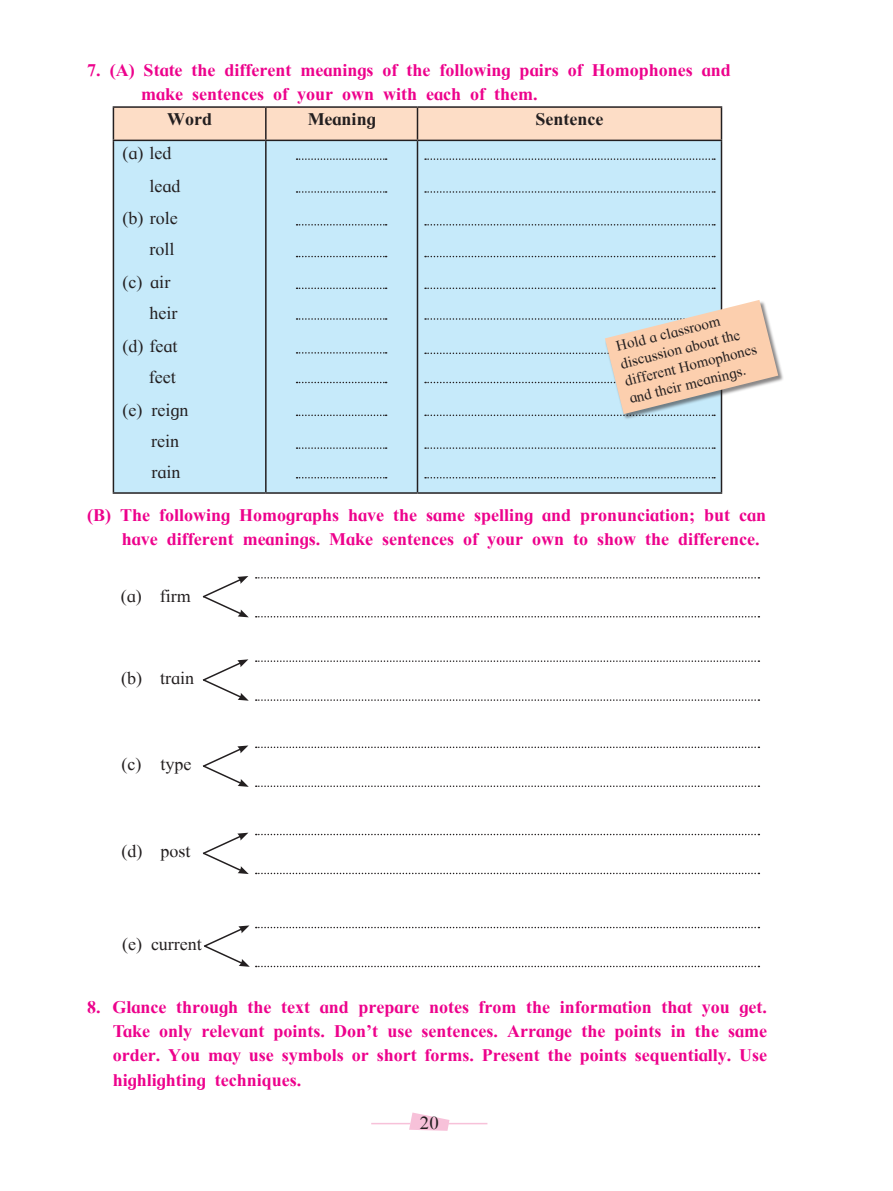
<style>
.page{position:relative;width:893px;height:1191px;background:#fff}
.page>*{position:absolute;margin:0;border:0;box-sizing:border-box;transform-origin:0 0}
.t1{font:18.75px "Times New Roman";color:#231f20}
.t2{font:700 18px/24.3px "Times New Roman";color:#ed028c}
.t3{font:18px "Times New Roman";color:#231f20}
.t4{font:700 18px "Times New Roman";color:#231f20}
.t5{font:15px/18px "Times New Roman";color:#231f20}
</style>
<div class="page">
<svg style="left:409px;top:1112px;width:40px;height:18px"></svg>
<hr style="left:371px;top:1122px;width:39px;height:2px;background:#f7c1d9">
<hr style="left:448px;top:1122px;width:39px;height:2px;background:#f7c1d9">
<div style="left:114px;top:108px;width:607px;height:32px;background:#fdddc6"></div>
<div style="left:114px;top:141px;width:607px;height:351px;background:#c6eafa"></div>
<hr style="left:113px;top:106px;width:153px;height:2px;background:#231f20">
<hr style="left:113px;top:108px;width:1px;height:32px;background:#231f20">
<hr style="left:266px;top:106px;width:151px;height:2px;background:#231f20">
<hr style="left:265px;top:108px;width:2px;height:32px;background:#231f20">
<hr style="left:417px;top:106px;width:305px;height:2px;background:#231f20">
<hr style="left:417px;top:108px;width:1px;height:32px;background:#231f20">
<hr style="left:721px;top:108px;width:1px;height:32px;background:#231f20">
<hr style="left:113px;top:140px;width:153px;height:1px;background:#231f20">
<hr style="left:113px;top:141px;width:1px;height:351px;background:#231f20">
<hr style="left:266px;top:140px;width:151px;height:1px;background:#231f20">
<hr style="left:265px;top:141px;width:2px;height:351px;background:#231f20">
<hr style="left:417px;top:140px;width:305px;height:1px;background:#231f20">
<hr style="left:417px;top:141px;width:1px;height:351px;background:#231f20">
<hr style="left:721px;top:141px;width:1px;height:351px;background:#231f20">
<hr style="left:113px;top:492px;width:153px;height:2px;background:#231f20">
<hr style="left:266px;top:492px;width:151px;height:2px;background:#231f20">
<hr style="left:417px;top:492px;width:305px;height:2px;background:#231f20">
<svg style="left:297px;top:158px;width:90px;height:2px"></svg>
<svg style="left:297px;top:191px;width:90px;height:2px"></svg>
<svg style="left:297px;top:224px;width:90px;height:1px"></svg>
<svg style="left:297px;top:256px;width:90px;height:1px"></svg>
<svg style="left:297px;top:287px;width:90px;height:2px"></svg>
<svg style="left:297px;top:318px;width:90px;height:2px"></svg>
<svg style="left:297px;top:352px;width:90px;height:1px"></svg>
<svg style="left:297px;top:382px;width:90px;height:1px"></svg>
<svg style="left:297px;top:414px;width:90px;height:2px"></svg>
<svg style="left:297px;top:447px;width:90px;height:2px"></svg>
<svg style="left:297px;top:477px;width:90px;height:1px"></svg>
<svg style="left:425px;top:158px;width:290px;height:2px"></svg>
<svg style="left:425px;top:191px;width:290px;height:2px"></svg>
<svg style="left:425px;top:224px;width:290px;height:1px"></svg>
<svg style="left:425px;top:256px;width:290px;height:1px"></svg>
<svg style="left:425px;top:287px;width:290px;height:2px"></svg>
<svg style="left:425px;top:447px;width:290px;height:2px"></svg>
<svg style="left:425px;top:477px;width:290px;height:1px"></svg>
<svg style="left:256px;top:577px;width:503px;height:1px"></svg>
<svg style="left:202px;top:576px;width:47px;height:41px"></svg>
<svg style="left:202px;top:659px;width:47px;height:41px"></svg>
<svg style="left:202px;top:745px;width:47px;height:42px"></svg>
<svg style="left:202px;top:832px;width:47px;height:42px"></svg>
<svg style="left:203px;top:925px;width:47px;height:41px"></svg>
<svg style="left:256px;top:616px;width:503px;height:1px"></svg>
<svg style="left:256px;top:699px;width:503px;height:2px"></svg>
<svg style="left:256px;top:785px;width:503px;height:2px"></svg>
<svg style="left:256px;top:872px;width:503px;height:2px"></svg>
<svg style="left:256px;top:965px;width:503px;height:2px"></svg>
<svg style="left:256px;top:660px;width:503px;height:2px"></svg>
<svg style="left:256px;top:746px;width:503px;height:2px"></svg>
<svg style="left:256px;top:833px;width:503px;height:2px"></svg>
<svg style="left:256px;top:926px;width:503px;height:2px"></svg>
<div style="left:605px;top:300px;width:179px;height:120px;background:#231f20;opacity:.53"></div>
<svg style="left:425px;top:300px;width:353px;height:116px;background:#d5dedd"></svg>
<p class="t2" style="left:141px;top:58px;width:591px;text-indent:-54px">7. (A) State the different meanings of the following pairs of Homophones and make sentences of your own with each of them.</p>
<p class="t4" style="left:167px;top:109px;width:46px">Word</p>
<p class="t4" style="left:308px;top:109px;width:70px">Meaning</p>
<p class="t4" style="left:535px;top:109px;width:69px">Sentence</p>
<p class="t3" style="left:122px;top:143px;width:51px">(a) led</p>
<p class="t3" style="left:149px;top:176px;width:32px">lead</p>
<p class="t3" style="left:122px;top:208px;width:57px">(b) role</p>
<p class="t3" style="left:149px;top:239px;width:27px">roll</p>
<p class="t3" style="left:122px;top:272px;width:49px">(c) air</p>
<p class="t3" style="left:149px;top:303px;width:29px">heir</p>
<p class="t3" style="left:122px;top:336px;width:57px">(d) feat</p>
<p class="t3" style="left:149px;top:367px;width:28px">feet</p>
<p class="t3" style="left:122px;top:400px;width:67px">(e) reign</p>
<p class="t3" style="left:151px;top:431px;width:29px">rein</p>
<p class="t3" style="left:152px;top:462px;width:30px">rain</p>
<p class="t2" style="left:122px;top:502px;width:646px;text-indent:-35px">(B) The following Homographs have the same spelling and pronunciation; but can have different meanings. Make sentences of your own to show the difference.</p>
<p class="t5" style="left:614px;top:337px;width:137px;rotate:-14deg">Hold a classroom discussion about the different Homophones and their meanings.</p>
<p class="t3" style="left:121px;top:586px;width:72px">(a) firm</p>
<p class="t3" style="left:121px;top:668px;width:75px">(b) train</p>
<p class="t3" style="left:122px;top:754px;width:72px">(c) type</p>
<p class="t3" style="left:122px;top:841px;width:71px">(d) post</p>
<p class="t3" style="left:122px;top:933px;width:81px">(e) current</p>
<p class="t2" style="left:113px;top:994px;width:656px;text-align:justify;text-indent:-26px">8. Glance through the text and prepare notes from the information that you get.<br>Take only relevant points. Don’t use sentences. Arrange the points in the same order. You may use symbols or short forms. Present the points sequentially. Use highlighting techniques.</p>
<p class="t1" style="left:420px;top:1112px;width:20px">20</p>
</div>
